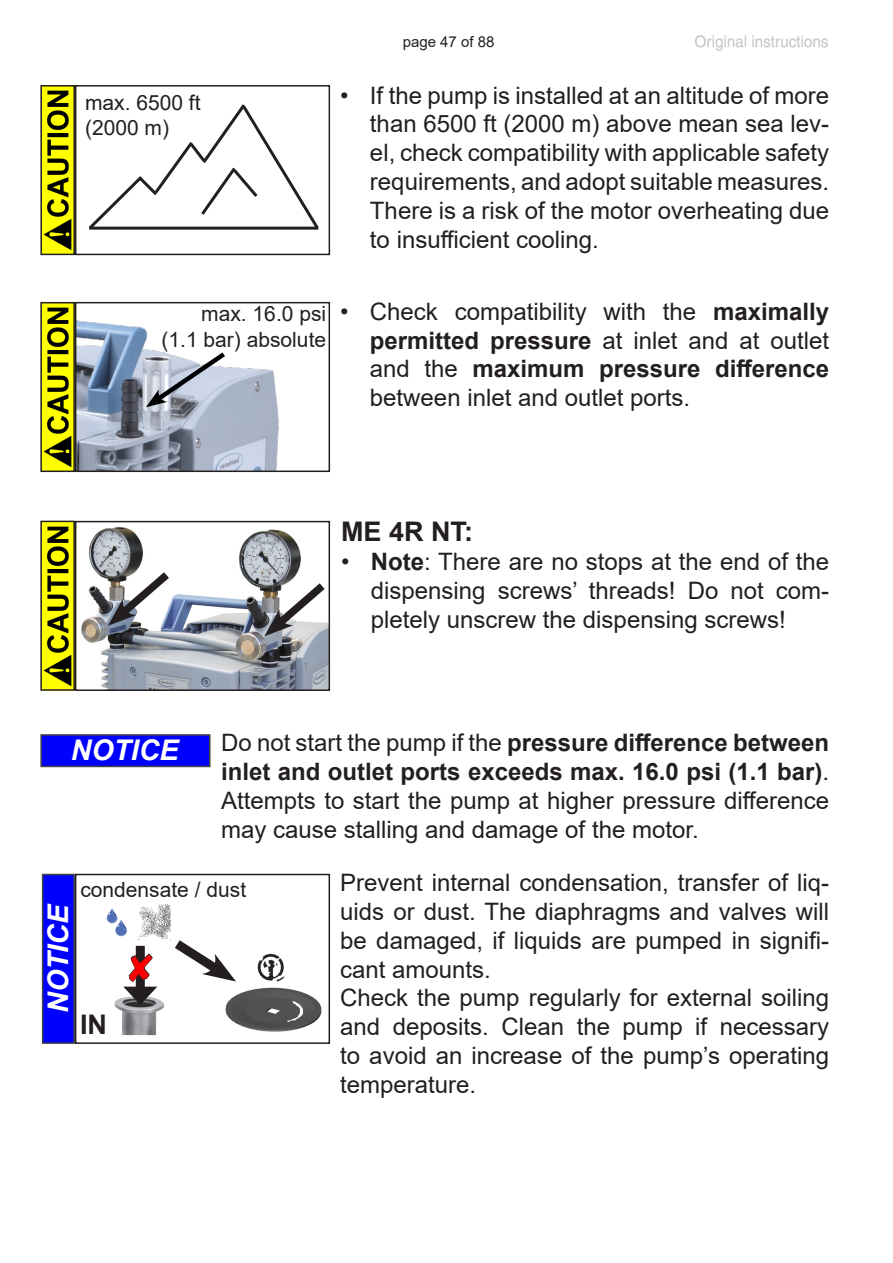
<style>
.page{position:relative;width:893px;height:1263px;background:#fff}
.page>*{position:absolute;margin:0;border:0;box-sizing:border-box;transform-origin:0 0}
.t1{font:italic 700 28.5px "Arial";color:#fff}
.t2{font:700 27px "Arial";color:#231f20}
.t3{font:24px/28.8px "Arial";color:#231f20;text-align:justify}
.t4{font:21px/25.2px "Arial";color:#231f20}
.t5{font:15px "Arial";color:#231f20}
.s1{font-weight:700}
</style>
<div class="page">
<img style="left:695px;top:35px;width:133px;height:16px">
<img style="left:78px;top:320px;width:201px;height:149px">
<svg style="left:146px;top:348px;width:84px;height:59px"></svg>
<svg style="left:89px;top:104px;width:230px;height:126px"></svg>
<div style="left:75px;top:85px;width:255px;height:170px;border:2px solid #231f20"></div>
<img style="left:43px;top:88px;width:29px;height:164px">
<div style="left:40px;top:85px;width:35px;height:170px;border:2px solid #231f20"></div>
<img style="left:43px;top:305px;width:29px;height:164px">
<div style="left:40px;top:302px;width:35px;height:170px;border:2px solid #231f20"></div>
<div style="left:75px;top:302px;width:255px;height:170px;border:2px solid #231f20"></div>
<img style="left:43px;top:524px;width:29px;height:164px">
<div style="left:40px;top:521px;width:35px;height:170px;border:2px solid #231f20"></div>
<div style="left:40px;top:734px;width:170px;height:33px;background:#00f;border:2px solid #414243"></div>
<div style="left:42px;top:874px;width:33px;height:170px;background:#00f;border:2px solid #414243"></div>
<div style="left:75px;top:874px;width:255px;height:170px;border:2px solid #231f20"></div>
<img style="left:225px;top:953px;width:97px;height:79px">
<img style="left:114px;top:1005px;width:50px;height:30px">
<img style="left:81px;top:527px;width:246px;height:161px">
<div style="left:75px;top:521px;width:255px;height:170px;border:2px solid #231f20"></div>
<svg style="left:264px;top:575px;width:67px;height:61px"></svg>
<svg style="left:108px;top:564px;width:69px;height:62px"></svg>
<svg style="left:107px;top:904px;width:129px;height:101px"></svg>
<p class="t4" style="left:85px;top:90px;width:117px">max. 6500 ft (2000 m)</p>
<p class="t5" style="left:403px;top:31px;width:93px">page 47 of 88</p>
<p class="t3" style="left:370px;top:81px;width:461px;text-indent:-30px">• If the pump is installed at an altitude of more than 6500 ft (2000 m) above mean sea lev&shy;el, check compatibility with applicable safety requirements, and adopt suitable measures.<br>There is a risk of the motor overheating due to insufficient cooling.</p>
<p class="t4" style="left:162px;top:301px;width:166px;text-align:right">max. 16.0 psi (1.1 bar) absolute</p>
<p class="t3" style="left:370px;top:297px;width:461px;text-indent:-30px">• Check compatibility with the <span class="s1">maximally permitted pressure</span> at inlet and at outlet and the <span class="s1">maximum pressure difference </span>between inlet and outlet ports.</p>
<p class="t2" style="left:341px;top:513px;width:134px">ME 4R NT:</p>
<p class="t3" style="left:371px;top:547px;width:460px;text-indent:-30px">• <span class="s1">Note</span>: There are no stops at the end of the dispensing screws’ threads! Do not com&shy;pletely unscrew the dispensing screws!</p>
<p class="t1" style="left:71px;top:731px;width:109px">NOTICE</p>
<p class="t3" style="left:221px;top:728px;width:610px">Do not start the pump if the <span class="s1">pressure difference between inlet and outlet ports exceeds max. 16.0 psi (1.1 bar)</span>.<br>Attempts to start the pump at higher pressure difference may cause stalling and damage of the motor.</p>
<p class="t1" style="left:39px;top:1013px;width:111px;rotate:-90deg">NOTICE</p>
<p class="t4" style="left:80px;top:876px;width:167px">condensate / dust</p>
<p class="t2" style="left:80px;top:1005px;width:28px">IN</p>
<p class="t3" style="left:340px;top:868px;width:490px;text-align:left">Prevent internal condensation, transfer of liq&shy;uids or dust. The diaphragms and valves will be damaged, if liquids are pumped in signifi&shy;cant amounts.<br>Check the pump regularly for external soiling and deposits. Clean the pump if necessary to avoid an increase of the pump’s operating temperature.</p>
</div>
